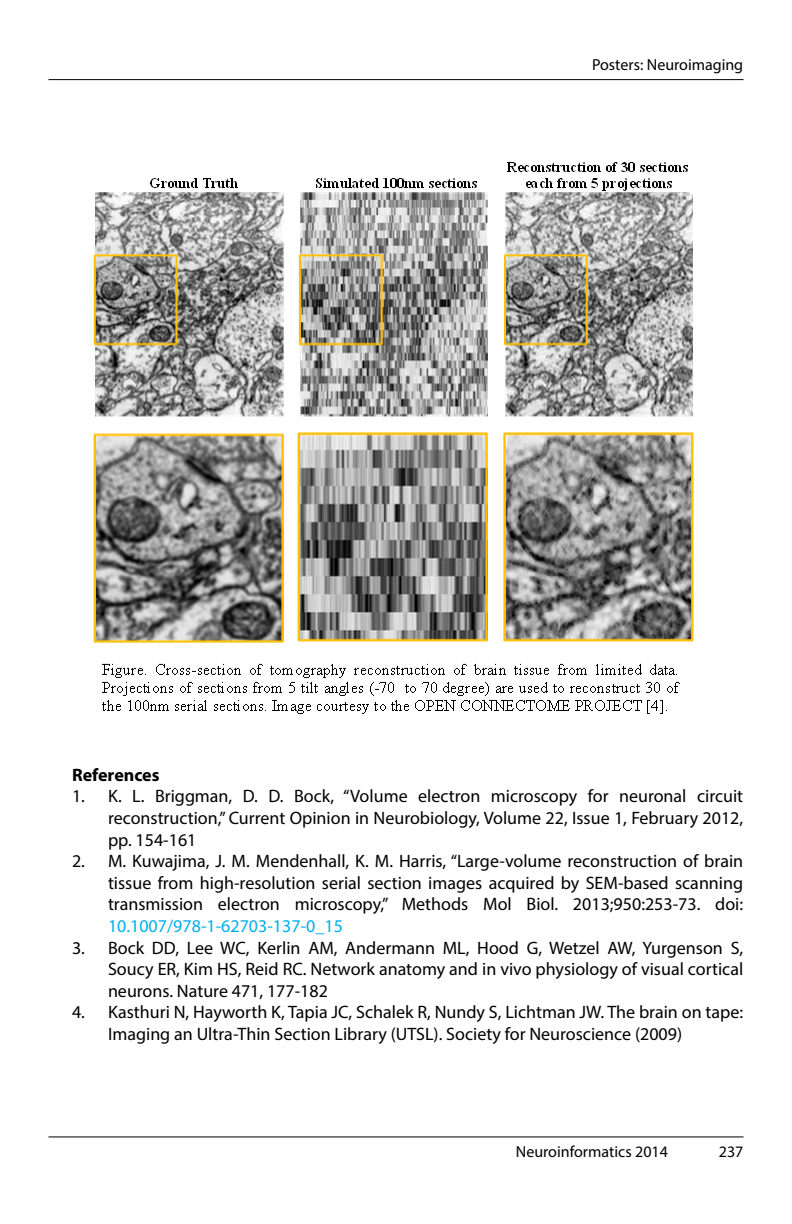
<style>
.page{position:relative;width:792px;height:1224px;background:#fff}
.page>*{position:absolute;margin:0;border:0;box-sizing:border-box;transform-origin:0 0}
.t1{font:18px/21.6px "Myriad Pro";color:#000;text-align:justify}
.t2{font:18px "Myriad Pro";color:#00aeef}
.t3{font:700 18px "Myriad Pro";color:#000}
.t4{font:16px "Myriad Pro";color:#000}
</style>
<div class="page">
<hr style="left:48px;top:79px;width:696px;height:1px;background:#000">
<hr style="left:48px;top:1137px;width:696px;height:1px;background:#000">
<img style="left:93px;top:162px;width:601px;height:552px">
<p class="t4" style="left:592px;top:55px;width:153px">Posters: Neuroimaging</p>
<p class="t3" style="left:72px;top:763px;width:89px">References</p>
<p class="t1" style="left:108px;top:785px;width:637px;text-indent:-36px">1. K. L. Briggman, D. D. Bock, “Volume electron microscopy for neuronal circuit reconstruction,” Current Opinion in Neurobiology, Volume 22, Issue 1, February 2012, pp. 154-161</p>
<p class="t1" style="left:108px;top:850px;width:637px;text-indent:-36px">2. M. Kuwajima, J. M. Mendenhall, K. M. Harris, “Large-volume reconstruction of brain tissue from high-resolution serial section images acquired by SEM-based scanning transmission electron microscopy,” Methods Mol Biol. 2013;950:253-73. doi:</p>
<p class="t2" style="left:108px;top:915px;width:236px">10.1007/978-1-62703-137-0_15</p>
<p class="t1" style="left:108px;top:937px;width:637px;text-indent:-36px">3. Bock DD, Lee WC, Kerlin AM, Andermann ML, Hood G, Wetzel AW, Yurgenson S, Soucy ER, Kim HS, Reid RC. Network anatomy and in vivo physiology of visual cortical neurons. Nature 471, 177-182</p>
<p class="t1" style="left:108px;top:1001px;width:637px;text-indent:-36px">4. Kasthuri N, Hayworth K, Tapia JC, Schalek R, Nundy S, Lichtman JW. The brain on tape:<br>Imaging an Ultra-Thin Section Library (UTSL). Society for Neuroscience (2009)</p>
<p class="t4" style="left:516px;top:1142px;width:154px">Neuroinformatics 2014</p>
<p class="t4" style="left:719px;top:1142px;width:26px">237</p>
</div>
